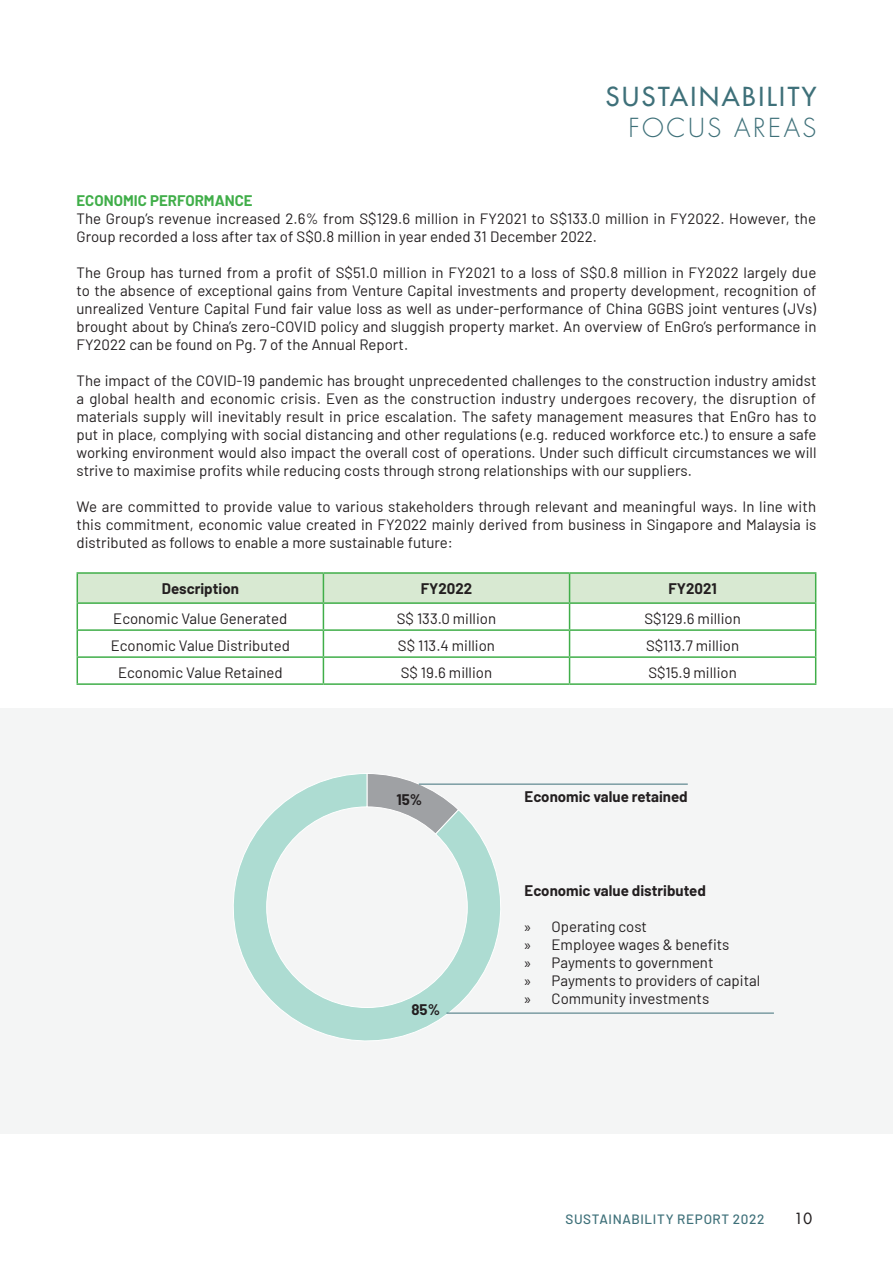
<style>
.page{position:relative;width:893px;height:1263px;background:#fff}
.page>*{position:absolute;margin:0;border:0;box-sizing:border-box;transform-origin:0 0}
.t1{font:500 25.5px "Futura Std";letter-spacing:.1em;color:#3e7079}
.t2{font:300 25.5px "Futura Std";letter-spacing:.1em;color:#3e7079}
._10_Indent{font:15px/18px "Barlow";color:#231f20;text-align:justify}
.t3{font:700 15px "Barlow";color:#231f20}
._10_Indent-2{font:700 15px "Barlow";color:#40ae49}
.t4{font:500 15px "Futura Std";color:#231f20}
.t5{font:500 13.5px "Barlow";letter-spacing:.05em;color:#3e7079}
.s1{font-family:"Myriad Pro"}
</style>
<div class="page">
<hr style="left:77px;top:572px;width:246px;height:2px;background:#40ae49">
<hr style="left:323px;top:572px;width:247px;height:2px;background:#40ae49">
<hr style="left:570px;top:572px;width:246px;height:2px;background:#40ae49">
<svg style="left:77px;top:573px;width:739px;height:110px"></svg>
<hr style="left:77px;top:683px;width:246px;height:2px;background:#40ae49">
<hr style="left:323px;top:683px;width:247px;height:2px;background:#40ae49">
<hr style="left:570px;top:683px;width:246px;height:2px;background:#40ae49">
<div style="left:0;top:709px;width:893px;height:425px;background:#f4f5f5"></div>
<svg style="left:234px;top:773px;width:281px;height:268px"></svg>
<hr style="left:446px;top:1013px;width:328px;height:1px;background:#3e7079">
<hr style="left:419px;top:784px;width:269px;height:1px;background:#3e7079">
<p class="t1" style="left:606px;top:81px;width:212px">SUSTAINABILITY</p>
<p class="t2" style="left:628px;top:112px;width:189px">FOCUS AREAS</p>
<p class="_10_Indent-2" style="left:77px;top:190px;width:178px">ECONOMIC PERFORMANCE</p>
<p class="_10_Indent" style="left:77px;top:209px;width:741px">The Group’s revenue increased 2.6% from S$129.6 million in FY2021 to S$133.0 million in FY2022. However, the<br>Group recorded a loss after tax of S$0.8 million in year ended 31 December 2022.</p>
<p class="_10_Indent" style="left:77px;top:263px;width:741px">The Group has turned from a profit of S$51.0 million in FY2021 to a loss of S$0.8 million in FY2022 largely due to the absence of exceptional gains from Venture Capital investments and property development, recognition of unrealized Venture Capital Fund fair value loss as well as under-performance of China GGBS joint ventures (JVs) brought about by China’s zero-COVID policy and sluggish property market. An overview of EnGro’s performance in FY2022 can be found on Pg. 7 of the Annual Report.</p>
<p class="_10_Indent" style="left:77px;top:371px;width:742px">The impact of the COVID-19 pandemic has brought unprecedented challenges to the construction industry amidst a global health and economic crisis. Even as the construction industry undergoes recovery, the disruption of materials supply will inevitably result in price escalation. The safety management measures that EnGro has to put in place, complying with social distancing and other regulations (e.g. reduced workforce etc.) to ensure a safe working environment would also impact the overall cost of operations. Under such difficult circumstances we will strive to maximise profits while reducing costs through strong relationships with our suppliers.</p>
<p class="_10_Indent" style="left:77px;top:497px;width:741px">We are committed to provide value to various stakeholders through relevant and meaningful ways. In line with this commitment, economic value created in FY2022 mainly derived from business in Singapore and Malaysia is distributed as follows to enable a more sustainable future:</p>
<p class="t3" style="left:162px;top:577px;width:79px">Description</p>
<p class="t3" style="left:421px;top:577px;width:53px">FY2022</p>
<p class="t3" style="left:668px;top:577px;width:50px">FY2021</p>
<p class="_10_Indent" style="left:113px;top:608px;width:176px">Economic Value Generated</p>
<p class="_10_Indent" style="left:397px;top:608px;width:101px">S$ 133.0 million</p>
<p class="_10_Indent" style="left:644px;top:608px;width:98px">S$129.6 million</p>
<p class="_10_Indent" style="left:111px;top:635px;width:181px">Economic Value Distributed</p>
<p class="_10_Indent" style="left:398px;top:635px;width:99px">S$ 113.4 million</p>
<p class="_10_Indent" style="left:646px;top:635px;width:94px">S$113.7 million</p>
<p class="_10_Indent" style="left:118px;top:662px;width:166px">Economic Value Retained</p>
<p class="_10_Indent" style="left:401px;top:662px;width:93px">S$ 19.6 million</p>
<p class="_10_Indent" style="left:648px;top:662px;width:90px">S$15.9 million</p>
<p class="t3" style="left:396px;top:789px;width:27px">15%</p>
<p class="t3" style="left:411px;top:999px;width:30px">85%</p>
<p class="t3" style="left:525px;top:786px;width:165px">Economic value retained</p>
<p class="t3" style="left:525px;top:880px;width:183px">Economic value distributed</p>
<p class="_10_Indent" style="left:525px;top:917px;width:124px"><span class="s1">»</span> Operating cost</p>
<p class="_10_Indent" style="left:525px;top:935px;width:206px"><span class="s1">»</span> Employee wages &amp; benefits</p>
<p class="_10_Indent" style="left:525px;top:953px;width:190px"><span class="s1">»</span> Payments to government</p>
<p class="_10_Indent" style="left:525px;top:971px;width:237px"><span class="s1">»</span> Payments to providers of capital</p>
<p class="_10_Indent" style="left:525px;top:989px;width:186px"><span class="s1">»</span> Community investments</p>
<p class="t5" style="left:565px;top:1209px;width:201px">SUSTAINABILITY REPORT 2022</p>
<p class="t4" style="left:794px;top:1209px;width:19px">10</p>
</div>
